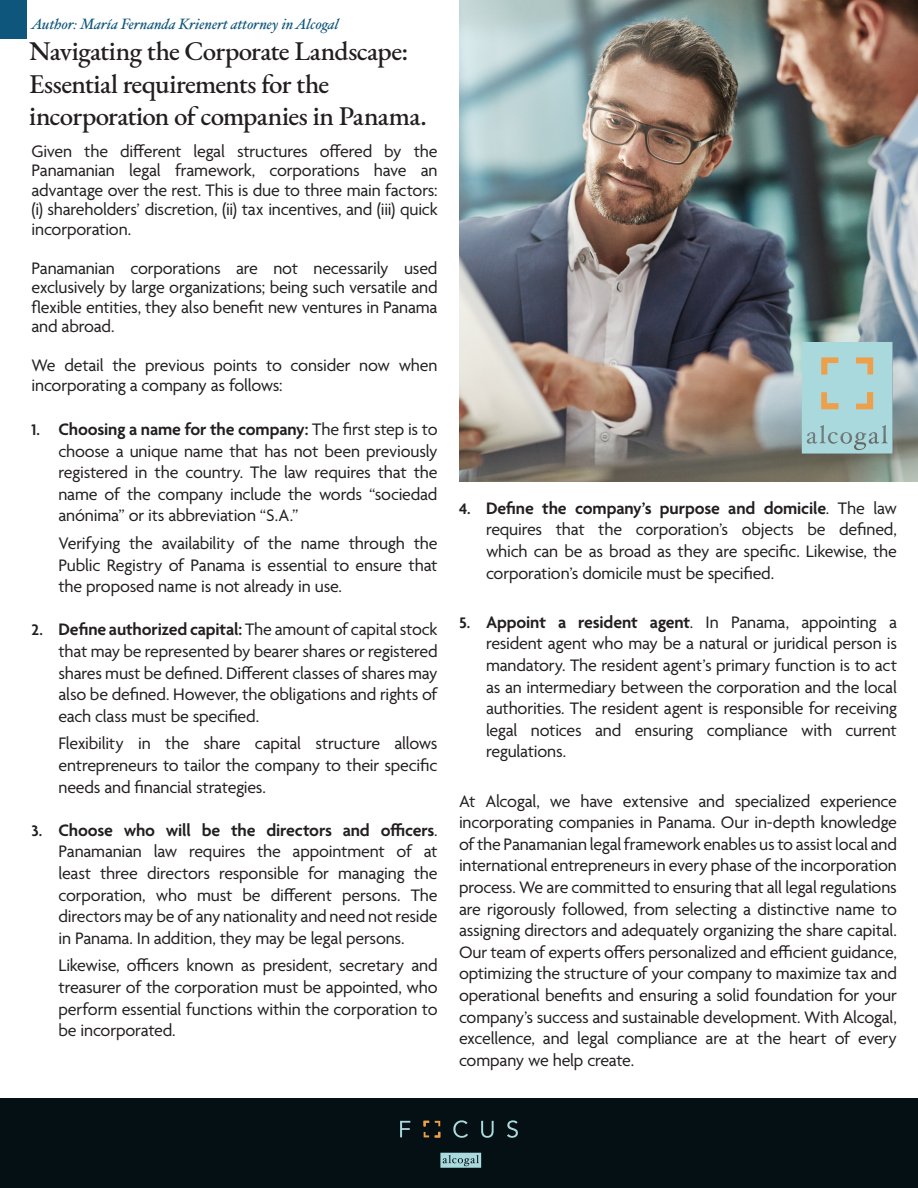
<style>
.page{position:relative;width:918px;height:1188px;background:#fff}
.page>*{position:absolute;margin:0;border:0;box-sizing:border-box;transform-origin:0 0}
.Titulo{font:500 27px/32.4px "EB Garamond";letter-spacing:-.025em;color:#231f20}
.Paragraph_Style_1{font:18px/21.6px "Agenda";letter-spacing:-.01em;color:#231f20;text-align:justify}
.t1{font:italic 15px "Hoefler Text";color:#0f567c}
.s1{font-weight:600;font-size:16.5px}
.s2{font-weight:600}
</style>
<div class="page">
<div style="left:0;top:0;width:27px;height:39px;background:#0f567c"></div>
<div style="left:0;top:1099px;width:918px;height:89px;background:#051015"></div>
<svg style="left:440px;top:1153px;width:41px;height:15px"></svg>
<svg style="left:400px;top:1121px;width:10px;height:16px"></svg>
<svg style="left:453px;top:1120px;width:15px;height:18px"></svg>
<svg style="left:481px;top:1121px;width:13px;height:17px"></svg>
<svg style="left:507px;top:1120px;width:11px;height:18px"></svg>
<svg style="left:424px;top:1121px;width:5px;height:5px"></svg>
<svg style="left:435px;top:1132px;width:5px;height:5px"></svg>
<svg style="left:424px;top:1132px;width:5px;height:5px"></svg>
<svg style="left:435px;top:1121px;width:5px;height:5px"></svg>
<img style="left:459px;top:0;width:459px;height:482px">
<svg style="left:802px;top:342px;width:90px;height:112px;background:#abd0ce"></svg>
<p class="t1" style="left:32px;top:15px;width:309px">Author: María Fernanda Krienert attorney in Alcogal</p>
<p class="Titulo" style="left:29px;top:35px;width:381px">Navigating the Corporate Landscape:</p>
<p class="Titulo" style="left:29px;top:67px;width:399px">Essential requirements for the incorporation of companies in Panama.</p>
<p class="Paragraph_Style_1" style="left:32px;top:142px;width:408px;line-height:19.5px">Given the different legal structures offered by the Panamanian legal framework, corporations have an advantage over the rest. This is due to three main factors: (i) shareholders’ discretion, (ii) tax incentives, and (iii) quick incorporation.</p>
<p class="Paragraph_Style_1" style="left:32px;top:259px;width:408px;line-height:19.5px">Panamanian corporations are not necessarily used exclusively by large organizations; being such versatile and flexible entities, they also benefit new ventures in Panama and abroad.</p>
<p class="Paragraph_Style_1" style="left:32px;top:357px;width:408px;line-height:19.5px">We detail the previous points to consider now when incorporating a company as follows:</p>
<p class="Paragraph_Style_1" style="left:58px;top:420px;width:381px;text-indent:-27px"><span class="s1">1.</span> <span class="s2">Choosing a name for the company:</span> The first step is to choose a unique name that has not been previously registered in the country. The law requires that the name of the company include the words “sociedad anónima” or its abbreviation “S.A.”</p>
<p class="Paragraph_Style_1" style="left:58px;top:534px;width:381px">Verifying the availability of the name through the Public Registry of Panama is essential to ensure that the proposed name is not already in use.</p>
<p class="Paragraph_Style_1" style="left:58px;top:620px;width:381px;text-indent:-27px"><span class="s1">2.</span> <span class="s2">Define authorized capital:</span> The amount of capital stock that may be represented by bearer shares or registered shares must be defined. Different classes of shares may also be defined. However, the obligations and rights of each class must be specified.</p>
<p class="Paragraph_Style_1" style="left:58px;top:734px;width:381px">Flexibility in the share capital structure allows entrepreneurs to tailor the company to their specific needs and financial strategies.</p>
<p class="Paragraph_Style_1" style="left:58px;top:820px;width:381px;text-indent:-27px"><span class="s1">3.</span> <span class="s2">Choose who will be the directors and officers</span>.<br>Panamanian law requires the appointment of at least three directors responsible for managing the corporation, who must be different persons. The directors may be of any nationality and need not reside in Panama. In addition, they may be legal persons.</p>
<p class="Paragraph_Style_1" style="left:58px;top:956px;width:381px">Likewise, officers known as president, secretary and treasurer of the corporation must be appointed, who perform essential functions within the corporation to be incorporated.</p>
<p class="Paragraph_Style_1" style="left:486px;top:498px;width:413px;text-indent:-27px"><span class="s1">4.</span> <span class="s2">Define the company’s purpose and domicile</span>. The law requires that the corporation’s objects be defined, which can be as broad as they are specific. Likewise, the corporation’s domicile must be specified.</p>
<p class="Paragraph_Style_1" style="left:486px;top:612px;width:413px;text-indent:-27px"><span class="s1">5.</span> <span class="s2">Appoint a resident agent</span>. In Panama, appointing a resident agent who may be a natural or juridical person is mandatory. The resident agent’s primary function is to act as an intermediary between the corporation and the local authorities. The resident agent is responsible for receiving legal notices and ensuring compliance with current regulations.</p>
<p class="Paragraph_Style_1" style="left:459px;top:791px;width:440px">At Alcogal, we have extensive and specialized experience incorporating companies in Panama. Our in-depth knowledge of the Panamanian legal framework enables us to assist local and international entrepreneurs in every phase of the incorporation process. We are committed to ensuring that all legal regulations are rigorously followed, from selecting a distinctive name to assigning directors and adequately organizing the share capital.<br>Our team of experts offers personalized and efficient guidance, optimizing the structure of your company to maximize tax and operational benefits and ensuring a solid foundation for your company’s success and sustainable development. With Alcogal, excellence, and legal compliance are at the heart of every company we help create.</p>
</div>
